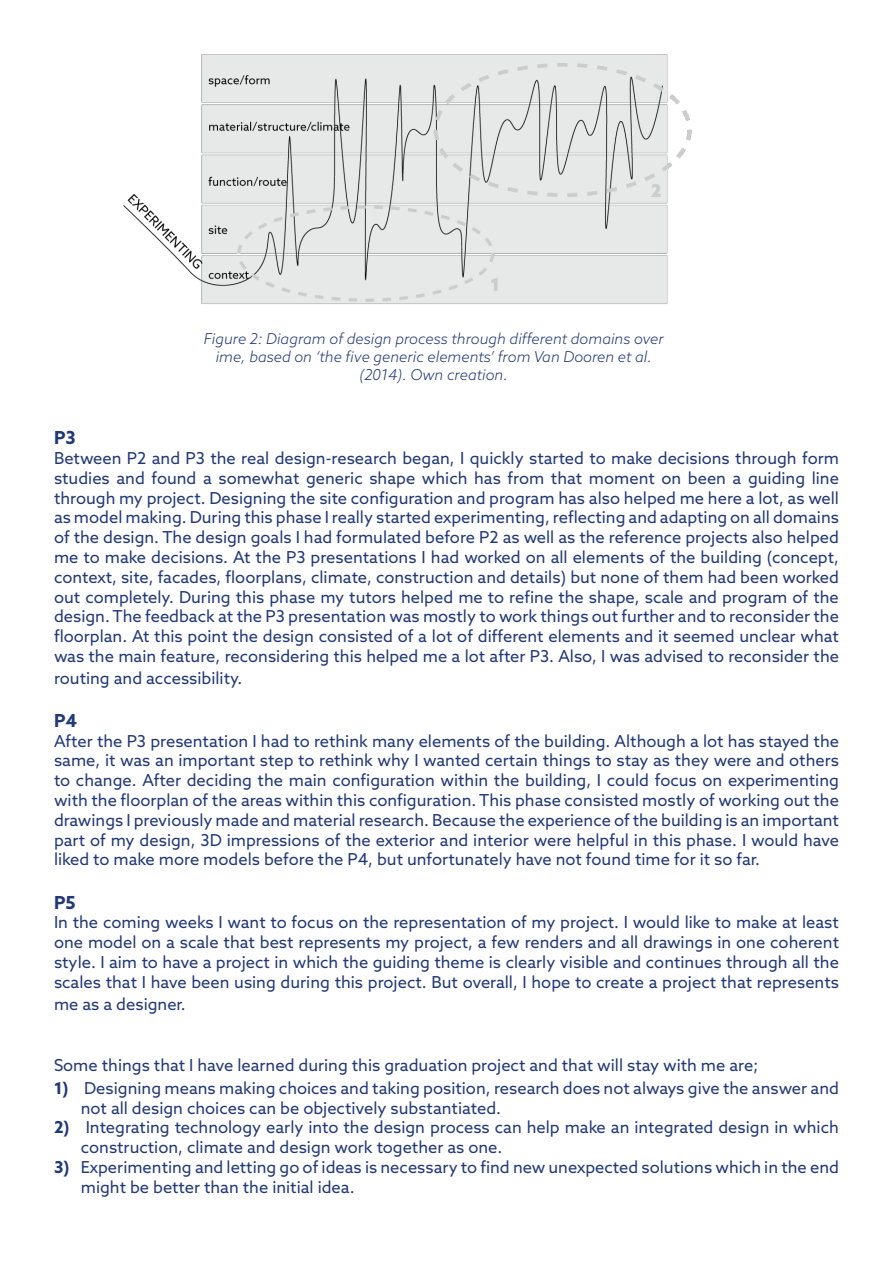
<style>
.page{position:relative;width:893px;height:1263px;background:#fff}
.page>*{position:absolute;margin:0;border:0;box-sizing:border-box;transform-origin:0 0}
.t1{font:700 18px "Azo Sans";color:#223977}
.t2{font:16.5px/19.8px "Azo Sans";color:#223977;text-align:justify}
.t3{font:700 16.5px "Azo Sans";color:#223977}
.t4{font:italic 300 15px/18px "Azo Sans";color:#223977;text-align:center}
</style>
<div class="page">
<img style="left:123px;top:54px;width:569px;height:250px">
<p class="t4" style="left:204px;top:329px;width:462px">Figure 2: Diagram of design process through different domains over ime, based on ‘the five generic elements’ from Van Dooren et al. (2014). Own creation.</p>
<p class="t1" style="left:54px;top:426px;width:23px">P3</p>
<p class="t2" style="left:54px;top:448px;width:787px">Between P2 and P3 the real design-research began, I quickly started to make decisions through form studies and found a somewhat generic shape which has from that moment on been a guiding line through my project. Designing the site configuration and program has also helped me here a lot, as well as model making. During this phase I really started experimenting, reflecting and adapting on all domains of the design. The design goals I had formulated before P2 as well as the reference projects also helped me to make decisions. At the P3 presentations I had worked on all elements of the building (concept, context, site, facades, floorplans, climate, construction and details) but none of them had been worked out completely. During this phase my tutors helped me to refine the shape, scale and program of the design. The feedback at the P3 presentation was mostly to work things out further and to reconsider the floorplan. At this point the design consisted of a lot of different elements and it seemed unclear what was the main feature, reconsidering this helped me a lot after P3. Also, I was advised to reconsider the</p>
<p class="t2" style="left:54px;top:668px;width:190px">routing and accessibility.</p>
<p class="t1" style="left:54px;top:708px;width:25px">P4</p>
<p class="t2" style="left:54px;top:731px;width:787px">After the P3 presentation I had to rethink many elements of the building. Although a lot has stayed the same, it was an important step to rethink why I wanted certain things to stay as they were and others to change. After deciding the main configuration within the building, I could focus on experimenting with the floorplan of the areas within this configuration. This phase consisted mostly of working out the drawings I previously made and material research. Because the experience of the building is an important part of my design, 3D impressions of the exterior and interior were helpful in this phase. I would have liked to make more models before the P4, but unfortunately have not found time for it so far.</p>
<p class="t1" style="left:54px;top:890px;width:23px">P5</p>
<p class="t2" style="left:54px;top:912px;width:787px">In the coming weeks I want to focus on the representation of my project. I would like to make at least one model on a scale that best represents my project, a few renders and all drawings in one coherent style. I aim to have a project in which the guiding theme is clearly visible and continues through all the scales that I have been using during this project. But overall, I hope to create a project that represents</p>
<p class="t2" style="left:54px;top:993px;width:133px">me as a designer.</p>
<p class="t2" style="left:54px;top:1055px;width:706px">Some things that I have learned during this graduation project and that will stay with me are;</p>
<p class="t2" style="left:81px;top:1078px;width:760px">Designing means making choices and taking position, research does not always give the answer and not all design choices can be objectively substantiated.</p>
<p class="t2" style="left:81px;top:1117px;width:760px">Integrating technology early into the design process can help make an integrated design in which construction, climate and design work together as one.</p>
<p class="t2" style="left:81px;top:1157px;width:760px">Experimenting and letting go of ideas is necessary to find new unexpected solutions which in the end might be better than the initial idea.</p>
<p class="t3" style="left:54px;top:1077px;width:16px">1)</p>
<p class="t3" style="left:54px;top:1116px;width:17px">2)</p>
<p class="t3" style="left:54px;top:1156px;width:17px">3)</p>
</div>
